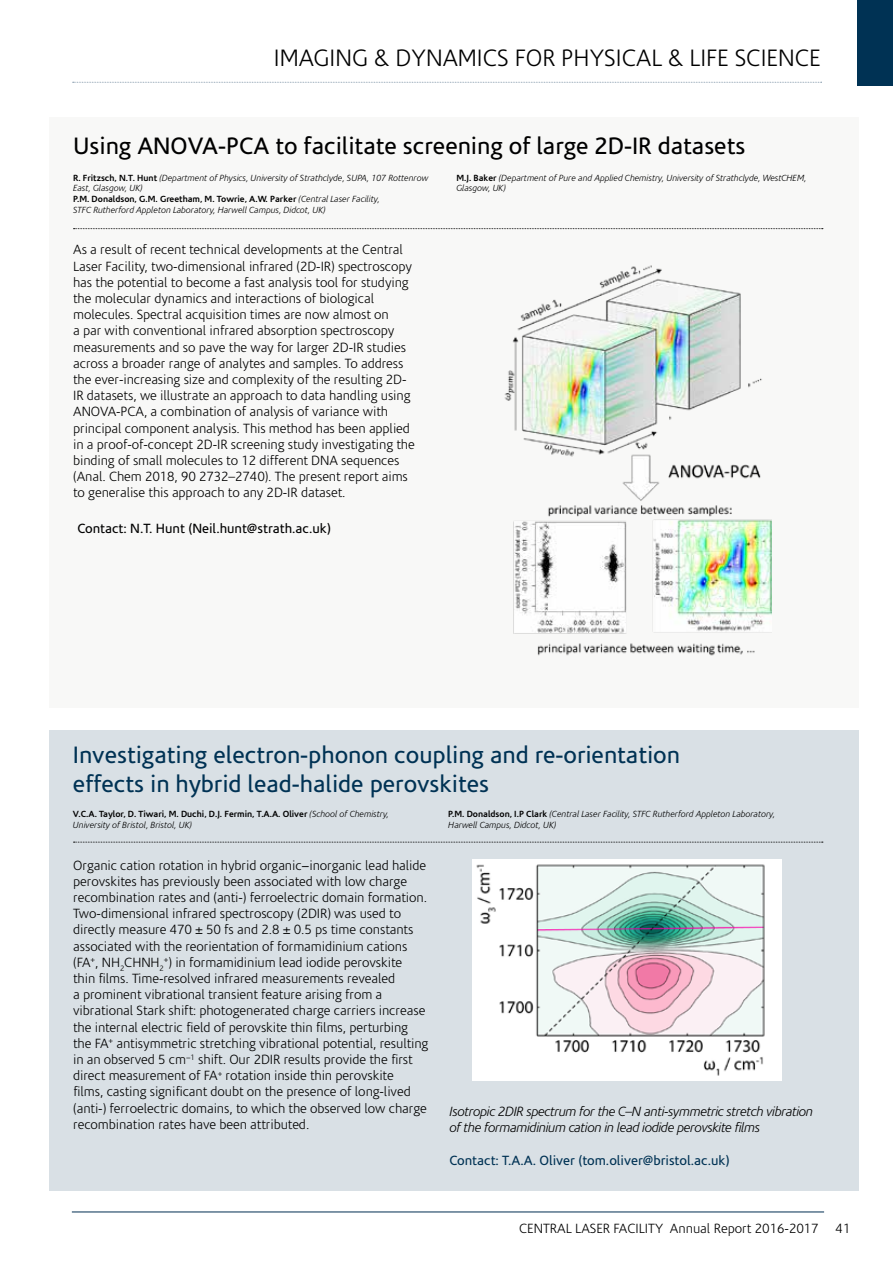
<style>
.page{position:relative;width:893px;height:1263px;background:#fff}
.page>*{position:absolute;margin:0;border:0;box-sizing:border-box;transform-origin:0 0}
.t1{font:24px/28.8px "Corisande";color:#003254}
.t2{font:24px "Corisande";color:#000}
.t3{font:300 24px "Corisande";color:#000}
.t4{font:300 13.5px/16.2px "Corisande";letter-spacing:-.005em;color:#000}
.t5{font:italic 300 13.5px/16.2px "Corisande";letter-spacing:-.025em;color:#000}
.t6{font:13.5px "Corisande";color:#003254}
.t7{font:13.5px "Corisande";color:#000}
.t8{font:italic 300 9px/10.8px "Corisande";color:#000}
.t9{font:700 9px/10.8px "Corisande";color:#000}
.s1{font-weight:700;font-style:normal}
.s2{font-weight:300;font-style:italic}
</style>
<div class="page">
<svg style="left:73px;top:82px;width:749px;height:1px"></svg>
<div style="left:857px;top:0;width:36px;height:85px;background:#003254"></div>
<hr style="left:72px;top:1211px;width:752px;height:1px;background:#002e52">
<div style="left:50px;top:117px;width:809px;height:590px;background:#f8f8f7"></div>
<svg style="left:74px;top:228px;width:749px;height:1px"></svg>
<div style="left:50px;top:730px;width:809px;height:461px;background:#d9e0e5"></div>
<svg style="left:74px;top:842px;width:749px;height:1px"></svg>
<img style="left:504px;top:265px;width:267px;height:391px">
<img style="left:473px;top:859px;width:308px;height:222px">
<h1 class="t3" style="left:274px;top:46px;width:548px">IMAGING &amp; DYNAMICS FOR PHYSICAL &amp; LIFE SCIENCE</h1>
<h1 class="t2" style="left:73px;top:133px;width:674px">Using ANOVA-PCA to facilitate screening of large 2D-IR datasets</h1>
<p class="t8" style="left:73px;top:172px;width:357px"><span class="s1">R. Fritzsch, N.T. Hunt</span> (Department of Physics, University of Strathclyde, SUPA, 107 Rottenrow East, Glasgow, UK)<br><span class="s1">P.M. Donaldson, G.M. Greetham, M. Towrie, A.W. Parker</span> (Central Laser Facility,<br>STFC Rutherford Appleton Laboratory, Harwell Campus, Didcot, UK)</p>
<p class="t8" style="left:456px;top:172px;width:352px"><span class="s1">M.J. Baker</span> (Department of Pure and Applied Chemistry, University of Strathclyde, WestCHEM,<br>Glasgow, UK)</p>
<p class="t4" style="left:73px;top:242px;width:343px">As a result of recent technical developments at the Central Laser Facility, two-dimensional infrared (2D-IR) spectroscopy has the potential to become a fast analysis tool for studying the molecular dynamics and interactions of biological molecules. Spectral acquisition times are now almost on<br>a par with conventional infrared absorption spectroscopy measurements and so pave the way for larger 2D-IR studies across a broader range of analytes and samples. To address the ever-increasing size and complexity of the resulting 2D-IR datasets, we illustrate an approach to data handling using ANOVA-PCA, a combination of analysis of variance with principal component analysis. This method has been applied in a proof-of-concept 2D-IR screening study investigating the binding of small molecules to 12 different DNA sequences (Anal. Chem 2018, 90 2732–2740). The present report aims to generalise this approach to any 2D-IR dataset.</p>
<p class="t7" style="left:78px;top:521px;width:255px">Contact: N.T. Hunt (Neil.hunt@strath.ac.uk)</p>
<h1 class="t1" style="left:73px;top:741px;width:609px">Investigating electron-phonon coupling and re-orientation effects in hybrid lead-halide perovskites</h1>
<p class="t9" style="left:73px;top:809px;width:317px">V.C.A. Taylor, D. Tiwari, M. Duchi, D.J. Fermin, T.A.A. Oliver <span class="s2">(School of Chemistry,<br>University of Bristol, Bristol, UK)</span></p>
<p class="t8" style="left:448px;top:809px;width:328px"><span class="s1">P.M. Donaldson, I.P Clark</span> (Central Laser Facility, STFC Rutherford Appleton Laboratory,<br>Harwell Campus, Didcot, UK)</p>
<p class="t4" style="left:73px;top:857px;width:357px">Organic cation rotation in hybrid organic−inorganic lead halide perovskites has previously been associated with low charge recombination rates and (anti-) ferroelectric domain formation.<br>Two-dimensional infrared spectroscopy (2DIR) was used to directly measure 470 ± 50 fs and 2.8 ± 0.5 ps time constants associated with the reorientation of formamidinium cations (FA<sup>+</sup>, NH<sub>2</sub>CHNH<sub>2</sub><sup>+</sup>) in formamidinium lead iodide perovskite<br>thin films. Time-resolved infrared measurements revealed<br>a prominent vibrational transient feature arising from a vibrational Stark shift: photogenerated charge carriers increase the internal electric field of perovskite thin films, perturbing the FA<sup>+</sup> antisymmetric stretching vibrational potential, resulting in an observed 5 cm<sup>−1</sup> shift. Our 2DIR results provide the first direct measurement of FA<sup>+</sup> rotation inside thin perovskite<br>films, casting significant doubt on the presence of long-lived (anti-) ferroelectric domains, to which the observed low charge recombination rates have been attributed.</p>
<p class="t5" style="left:450px;top:1103px;width:365px">Isotropic 2DIR spectrum for the C–N anti-symmetric stretch vibration of the formamidinium cation in lead iodide perovskite films</p>
<p class="t6" style="left:450px;top:1153px;width:281px">Contact: T.A.A. Oliver (tom.oliver@bristol.ac.uk)</p>
<p class="t4" style="left:519px;top:1220px;width:301px">CENTRAL LASER FACILITY Annual Report 2016-2017</p>
<p class="t4" style="left:836px;top:1220px;width:16px">41</p>
</div>
